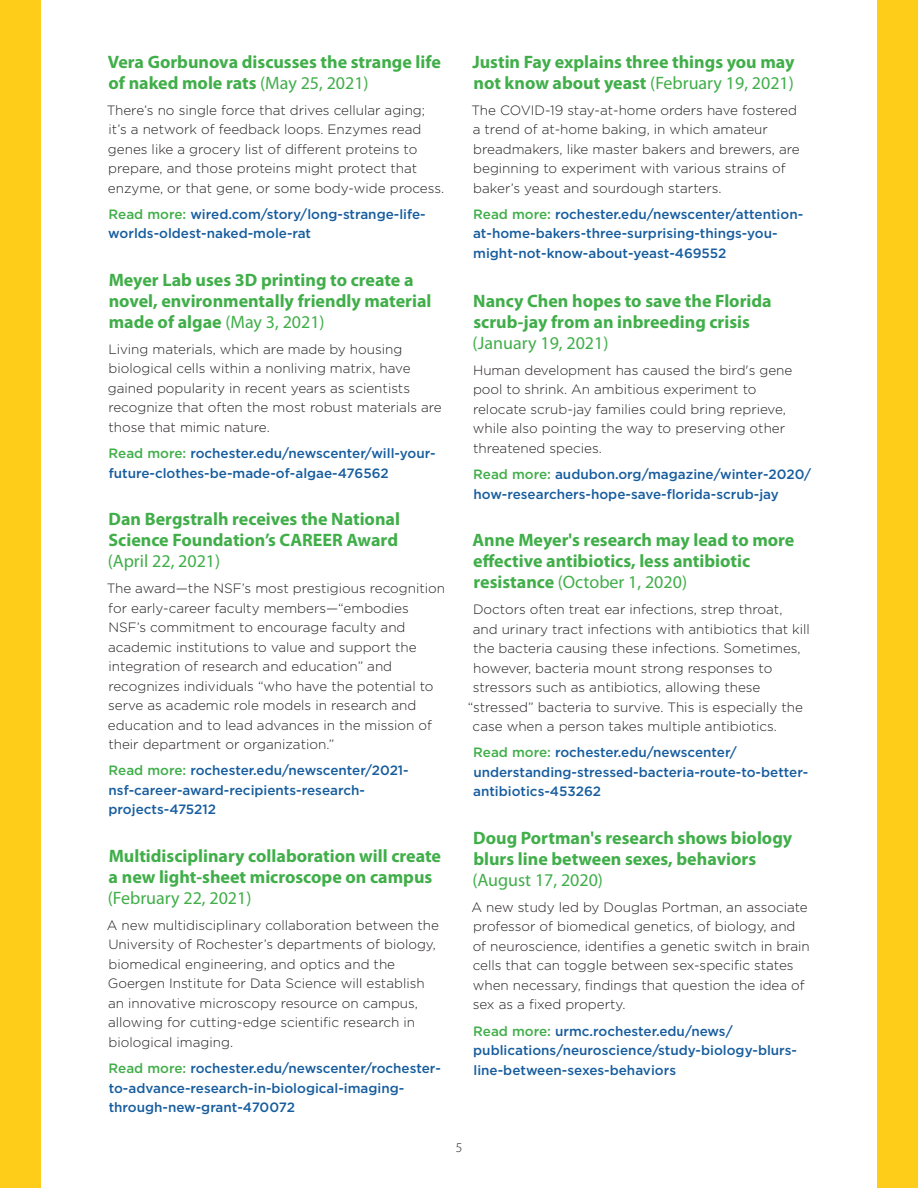
<style>
.page{position:relative;width:918px;height:1188px;background:#fff}
.page>*{position:absolute;margin:0;border:0;box-sizing:border-box;transform-origin:0 0}
.t1{font:700 18px/21px "Myriad Pro";color:#40ae49}
.t2{font:300 13.5px/19.5px "Gotham";color:#231f20}
.t3{font:500 13.5px/19.5px "Gotham";color:#175d9e}
.t4{font:300 13.5px "Myriad Pro";color:#231f20}
.s1{font-weight:400}
.s2{color:#40ae49}
</style>
<div class="page">
<div style="left:0;top:0;width:40px;height:1188px;background:#fecd19"></div>
<div style="left:878px;top:0;width:40px;height:1188px;background:#fecd19"></div>
<p class="t1" style="left:108px;top:51px;width:335px">Vera Gorbunova discusses the strange life of naked mole rats <span class="s1">(May 25, 2021)</span></p>
<p class="t2" style="left:107px;top:100px;width:339px">There’s no single force that drives cellular aging; it’s a network of feedback loops. Enzymes read genes like a grocery list of different proteins to prepare, and those proteins might protect that enzyme, or that gene, or some body-wide process.</p>
<p class="t3" style="left:108px;top:204px;width:319px"><span class="s2">Read more:</span> wired.com/story/long-strange-life&shy;worlds-oldest-naked-mole-rat</p>
<p class="t1" style="left:109px;top:269px;width:324px">Meyer Lab uses 3D printing to create a novel, environmentally friendly material made of algae <span class="s1">(May 3, 2021)</span></p>
<p class="t2" style="left:108px;top:339px;width:335px">Living materials, which are made by housing biological cells within a nonliving matrix, have gained popularity in recent years as scientists recognize that often the most robust materials are those that mimic nature.</p>
<p class="t3" style="left:109px;top:444px;width:329px"><span class="s2">Read more:</span> rochester.edu/newscenter/will-your&shy;future-clothes-be-made-of-algae-476562</p>
<p class="t1" style="left:108px;top:509px;width:294px;text-align:justify">Dan Bergstralh receives the National Science Foundation’s CAREER Award <span class="s1">(April 22, 2021)</span></p>
<p class="t2" style="left:107px;top:578px;width:340px">The award—the NSF’s most prestigious recognition for early-career faculty members—“embodies NSF’s commitment to encourage faculty and academic institutions to value and support the integration of research and education” and recognizes individuals “who have the potential to serve as academic role models in research and education and to lead advances in the mission of their department or organization.”</p>
<p class="t3" style="left:109px;top:761px;width:302px"><span class="s2">Read more:</span> rochester.edu/newscenter/2021- nsf-career-award-recipients-research&shy;projects-475212</p>
<p class="t1" style="left:108px;top:845px;width:335px">Multidisciplinary collaboration will create a new light-sheet microscope on campus <span class="s1">(February 22, 2021)</span></p>
<p class="t2" style="left:107px;top:915px;width:334px">A new multidisciplinary collaboration between the University of Rochester’s departments of biology, biomedical engineering, and optics and the Goergen Institute for Data Science will establish an innovative microscopy resource on campus, allowing for cutting-edge scientific research in biological imaging.</p>
<p class="t3" style="left:109px;top:1059px;width:334px"><span class="s2">Read more:</span> rochester.edu/newscenter/rochester&shy;to-advance-research-in-biological-imaging&shy;through-new-grant-470072</p>
<p class="t1" style="left:472px;top:51px;width:324px">Justin Fay explains three things you may not know about yeast <span class="s1">(February 19, 2021)</span></p>
<p class="t2" style="left:471px;top:100px;width:330px">The COVID-19 stay-at-home orders have fostered a trend of at-home baking, in which amateur breadmakers, like master bakers and brewers, are beginning to experiment with various strains of baker’s yeast and sourdough starters.</p>
<p class="t3" style="left:473px;top:204px;width:332px"><span class="s2">Read more:</span> rochester.edu/newscenter/attention&shy;at-home-bakers-three-surprising-things-you&shy;might-not-know-about-yeast-469552</p>
<p class="t1" style="left:473px;top:290px;width:301px">Nancy Chen hopes to save the Florida scrub-jay from an inbreeding crisis <span class="s1">(January 19, 2021)</span></p>
<p class="t2" style="left:473px;top:360px;width:321px">Human development has caused the bird's gene pool to shrink. An ambitious experiment to relocate scrub-jay families could bring reprieve, while also pointing the way to preserving other threatened species.</p>
<p class="t3" style="left:473px;top:465px;width:339px"><span class="s2">Read more:</span> audubon.org/magazine/winter-2020/ how-researchers-hope-save-florida-scrub-jay</p>
<p class="t1" style="left:472px;top:530px;width:323px">Anne Meyer's research may lead to more effective antibiotics, less antibiotic resistance <span class="s1">(October 1, 2020)</span></p>
<p class="t2" style="left:473px;top:599px;width:311px">Doctors often treat ear infections, strep throat,</p>
<p class="t2" style="left:473px;top:619px;width:339px">and urinary tract infections with antibiotics that kill</p>
<p class="t2" style="left:473px;top:638px;width:329px">the bacteria causing these infections. Sometimes,</p>
<p class="t2" style="left:473px;top:658px;width:301px">however, bacteria mount strong responses to</p>
<p class="t2" style="left:473px;top:677px;width:289px">stressors such as antibiotics, allowing these</p>
<p class="t2" style="left:468px;top:697px;width:337px">“stressed” bacteria to survive. This is especially the</p>
<p class="t2" style="left:473px;top:716px;width:306px">case when a person takes multiple antibiotics.</p>
<p class="t3" style="left:473px;top:743px;width:337px"><span class="s2">Read more:</span> rochester.edu/newscenter/ understanding-stressed-bacteria-route-to-better&shy;antibiotics-453262</p>
<p class="t1" style="left:473px;top:827px;width:321px">Doug Portman's research shows biology blurs line between sexes, behaviors <span class="s1">(August 17, 2020)</span></p>
<p class="t2" style="left:471px;top:897px;width:340px">A new study led by Douglas Portman, an associate professor of biomedical genetics, of biology, and of neuroscience, identifies a genetic switch in brain cells that can toggle between sex-specific states when necessary, findings that question the idea of sex as a fixed property.</p>
<p class="t3" style="left:473px;top:1021px;width:325px"><span class="s2">Read more:</span> urmc.rochester.edu/news/ publications/neuroscience/study-biology-blurs&shy;line-between-sexes-behaviors</p>
<p class="t4" style="left:456px;top:1140px;width:8px">5</p>
</div>
